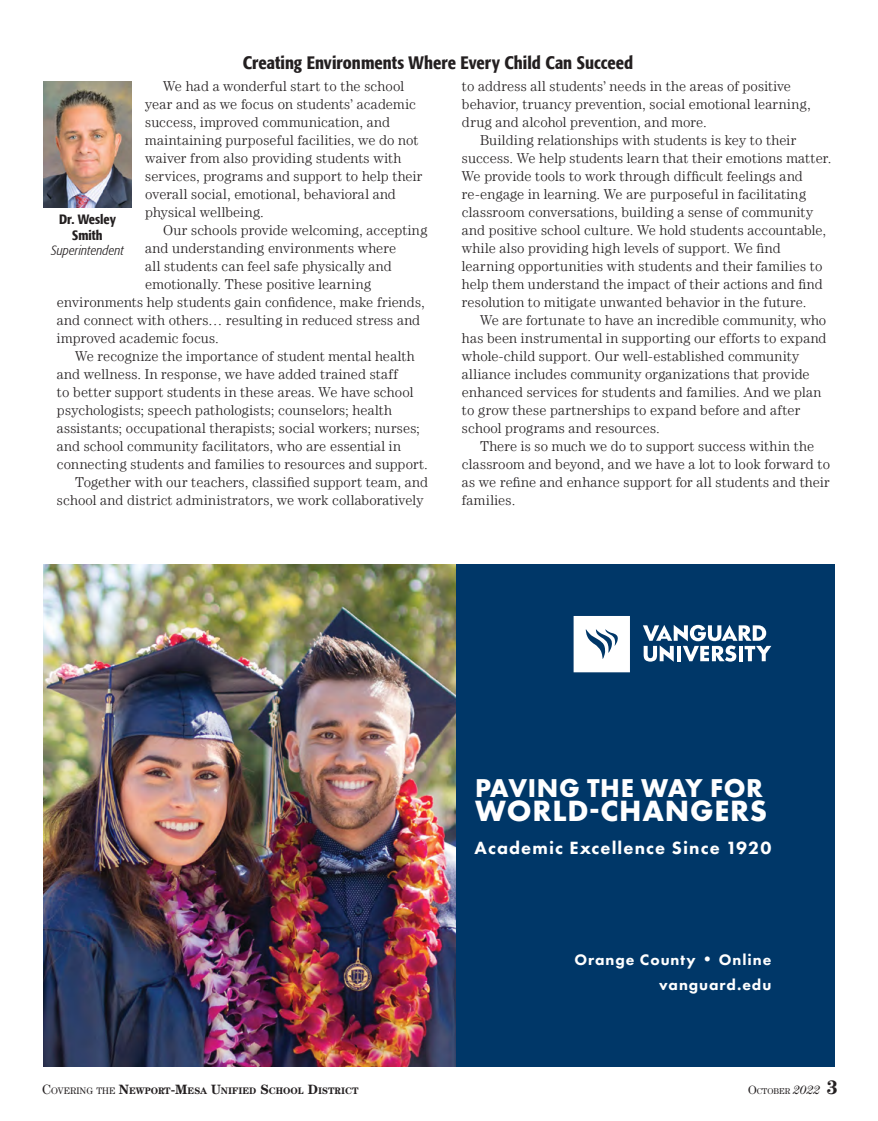
<style>
.page{position:relative;width:878px;height:1121px;background:#fff}
.page>*{position:absolute;margin:0;border:0;box-sizing:border-box;transform-origin:0 0}
.t1{font:700 30.45px "Futura PT";letter-spacing:.025em;color:#fff}
.t2{font:700 26.7px "Futura PT";letter-spacing:.025em;color:#fff}
.t3{font:800 18.3px "Futura PT";letter-spacing:.06em;color:#fff}
.t4{font:500 condensed 18px "Formata";color:#231f20}
.t5{font:800 15.75px "Futura PT";letter-spacing:.06em;color:#fff}
.t6{font:300 14.25px/18px "Century LT";letter-spacing:.01em;color:#231f20}
.t7{font:500 condensed 13.5px/15px "Formata";color:#231f20;text-align:center}
.t8{font:italic 300 condensed 13.5px "Formata";letter-spacing:.005em;color:#231f20}
.t9{font:700 9.45px "Century LT";color:#231f20}
.t10{font:8.4px "Century LT";color:#231f20}
.s1{font-family:"Futura";font-weight:500}
.s2{font-weight:400;font-size:13.5px}
.s3{font-weight:400}
.s4{font-size:13.5px}
.s5{font-size:12px}
.s6{font-style:italic;font-size:12px}
.s7{font-weight:700;font-size:19.5px}
</style>
<div class="page">
<img style="left:43px;top:81px;width:89px;height:126px">
<div style="left:409px;top:564px;width:425px;height:502px;background:#003768"></div>
<img style="left:43px;top:564px;width:412px;height:502px">
<svg style="left:573px;top:616px;width:57px;height:56px;background:#e5eaef"></svg>
<svg style="left:643px;top:625px;width:128px;height:36px"></svg>
<p class="t4" style="left:243px;top:52px;width:392px">Creating Environments Where Every Child Can Succeed</p>
<p class="t6" style="left:145px;top:77px;width:279px;text-indent:18px">We had a wonderful start to the school year and as we focus on students’ academic success, improved communication, and maintaining purposeful facilities, we do not waiver from also providing students with services, programs and support to help their overall social, emotional, behavioral and physical wellbeing.</p>
<p class="t6" style="left:163px;top:221px;width:266px">Our schools provide welcoming, accepting</p>
<p class="t6" style="left:145px;top:239px;width:252px">and understanding environments where</p>
<p class="t6" style="left:145px;top:257px;width:248px">all students can feel safe physically and</p>
<p class="t6" style="left:145px;top:275px;width:227px">emotionally. These positive learning</p>
<p class="t6" style="left:57px;top:293px;width:369px">environments help students gain confidence, make friends,</p>
<p class="t6" style="left:57px;top:311px;width:364px">and connect with others… resulting in reduced stress and</p>
<p class="t6" style="left:57px;top:329px;width:163px">improved academic focus.</p>
<p class="t6" style="left:75px;top:347px;width:341px">We recognize the importance of student mental health</p>
<p class="t6" style="left:57px;top:365px;width:342px">and wellness. In response, we have added trained staff</p>
<p class="t6" style="left:57px;top:383px;width:358px">to better support students in these areas. We have school</p>
<p class="t6" style="left:57px;top:401px;width:336px">psychologists; speech pathologists; counselors; health</p>
<p class="t6" style="left:57px;top:419px;width:364px">assistants; occupational therapists; social workers; nurses;</p>
<p class="t6" style="left:57px;top:437px;width:345px">and school community facilitators, who are essential in</p>
<p class="t6" style="left:57px;top:455px;width:372px">connecting students and families to resources and support.</p>
<p class="t6" style="left:75px;top:473px;width:354px">Together with our teachers, classified support team, and</p>
<p class="t6" style="left:57px;top:491px;width:368px">school and district administrators, we work collaboratively</p>
<p class="t7" style="left:59px;top:212px;width:58px">Dr. Wesley<br>Smith</p>
<p class="t8" style="left:51px;top:242px;width:74px">Superintendent</p>
<p class="t6" style="left:462px;top:77px;width:350px">to address all students’ needs in the areas of positive behavior, truancy prevention, social emotional learning, drug and alcohol prevention, and more.</p>
<p class="t6" style="left:462px;top:131px;width:371px;text-indent:18px">Building relationships with students is key to their success. We help students learn that their emotions matter.<br>We provide tools to work through difficult feelings and re-engage in learning. We are purposeful in facilitating classroom conversations, building a sense of community and positive school culture. We hold students accountable, while also providing high levels of support. We find learning opportunities with students and their families to help them understand the impact of their actions and find resolution to mitigate unwanted behavior in the future.</p>
<p class="t6" style="left:462px;top:311px;width:366px;text-indent:18px">We are fortunate to have an incredible community, who has been instrumental in supporting our efforts to expand whole-child support. Our well-established community alliance includes community organizations that provide enhanced services for students and families. And we plan to grow these partnerships to expand before and after school programs and resources.</p>
<p class="t6" style="left:462px;top:437px;width:369px;text-indent:18px">There is so much we do to support success within the classroom and beyond, and we have a lot to look forward to as we refine and enhance support for all students and their families.</p>
<h2 class="t2" style="left:475px;top:771px;width:289px">PAVING THE WAY FOR</h2>
<h1 class="t1" style="left:475px;top:791px;width:293px">WORLD-CHANGERS</h1>
<p class="t3" style="left:474px;top:836px;width:298px">Academic Excellence Since 1920</p>
<p class="t5" style="left:574px;top:949px;width:198px">Orange County <span class="s1">•</span> Online</p>
<p class="t5" style="left:659px;top:974px;width:114px">vanguard.edu</p>
<p class="t9" style="left:42px;top:1085px;width:318px"><span class="s2">C</span><span class="s3">OVERING THE</span> <span class="s4">N</span>EWPORT<span class="s4">-M</span>ESA <span class="s4">U</span>NIFIED <span class="s4">S</span>CHOOL <span class="s4">D</span>ISTRICT</p>
<p class="t10" style="left:748px;top:1086px;width:91px"><span class="s5">O</span>CTOBER <span class="s6">2022</span> <span class="s7">3</span></p>
</div>
